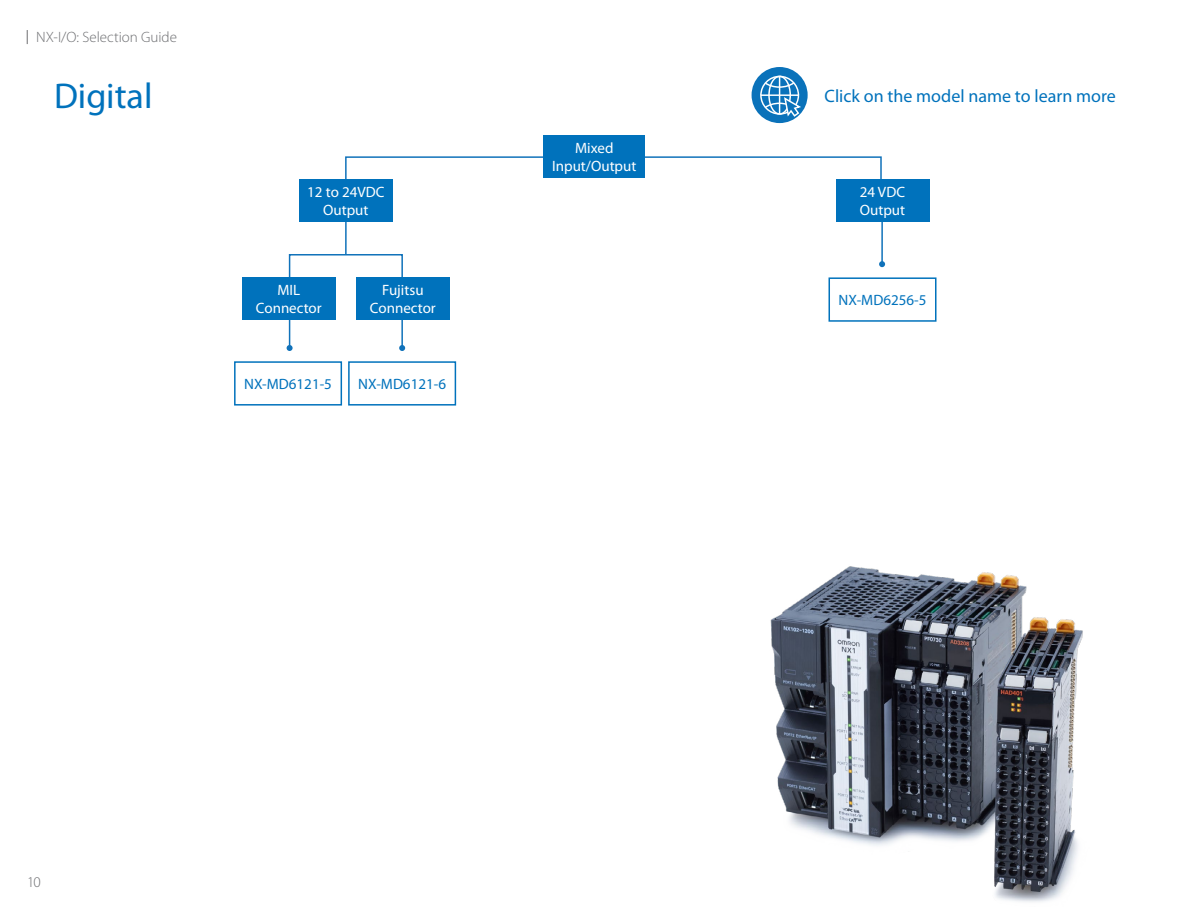
<style>
.page{position:relative;width:1188px;height:918px;background:#fff}
.page>*{position:absolute;margin:0;border:0;box-sizing:border-box;transform-origin:0 0}
.t1{font:36px "Myriad Pro";color:#0072bc}
.t2{font:18px "Myriad Pro";color:#0072bc}
.t3{font:15px/18px "Myriad Pro";color:#fff;text-align:center}
.t4{font:15px "Myriad Pro";color:#0072bc}
.t5{font:300 15px "Myriad Pro";color:#6d6e71}
</style>
<div class="page">
<img style="left:770px;top:566px;width:313px;height:336px">
<svg style="left:27px;top:30px;width:1px;height:14px"></svg>
<hr style="left:345px;top:212px;width:2px;height:43px;background:#1072ba">
<hr style="left:881px;top:219px;width:2px;height:45px;background:#1072ba">
<svg style="left:879px;top:261px;width:6px;height:6px"></svg>
<div style="left:345px;top:156px;width:537px;height:24px;border:2px solid #1072ba"></div>
<div style="left:289px;top:254px;width:114px;height:95px;border:2px solid #1072ba"></div>
<svg style="left:399px;top:345px;width:6px;height:6px"></svg>
<svg style="left:287px;top:345px;width:6px;height:6px"></svg>
<div style="left:299px;top:179px;width:94px;height:43px;background:#0072bc"></div>
<div style="left:242px;top:277px;width:94px;height:43px;background:#0072bc"></div>
<div style="left:356px;top:277px;width:94px;height:43px;background:#0072bc"></div>
<div style="left:829px;top:277px;width:108px;height:45px;border:2px solid #0072bc"></div>
<div style="left:234px;top:361px;width:108px;height:45px;border:2px solid #0072bc"></div>
<div style="left:348px;top:361px;width:108px;height:45px;border:2px solid #0072bc"></div>
<div style="left:836px;top:179px;width:93px;height:43px;background:#0072bc"></div>
<div style="left:544px;top:135px;width:101px;height:43px;background:#0072bc"></div>
<div style="left:752px;top:67px;width:56px;height:56px;background:#0a72ba;border-radius:50%"></div>
<svg style="left:759px;top:75px;width:42px;height:43px"></svg>
<p class="t5" style="left:36px;top:29px;width:142px">NX-I/O: Selection Guide</p>
<h1 class="t1" style="left:54px;top:76px;width:100px">Digital</h1>
<p class="t3" style="left:307px;top:184px;width:79px">12 to 24VDC<br>Output</p>
<p class="t3" style="left:552px;top:139px;width:86px">Mixed<br>Input/Output</p>
<p class="t2" style="left:825px;top:86px;width:293px">Click on the model name to learn more</p>
<p class="t3" style="left:860px;top:184px;width:47px;text-align:left">24 VDC<br>Output</p>
<p class="t3" style="left:256px;top:282px;width:67px">MIL<br>Connector</p>
<p class="t3" style="left:370px;top:282px;width:67px">Fujitsu<br>Connector</p>
<p class="t4" style="left:839px;top:292px;width:89px">NX-MD6256-5</p>
<p class="t4" style="left:244px;top:376px;width:89px">NX-MD6121-5</p>
<p class="t4" style="left:358px;top:376px;width:89px">NX-MD6121-6</p>
<p class="t5" style="left:27px;top:874px;width:15px">10</p>
</div>
